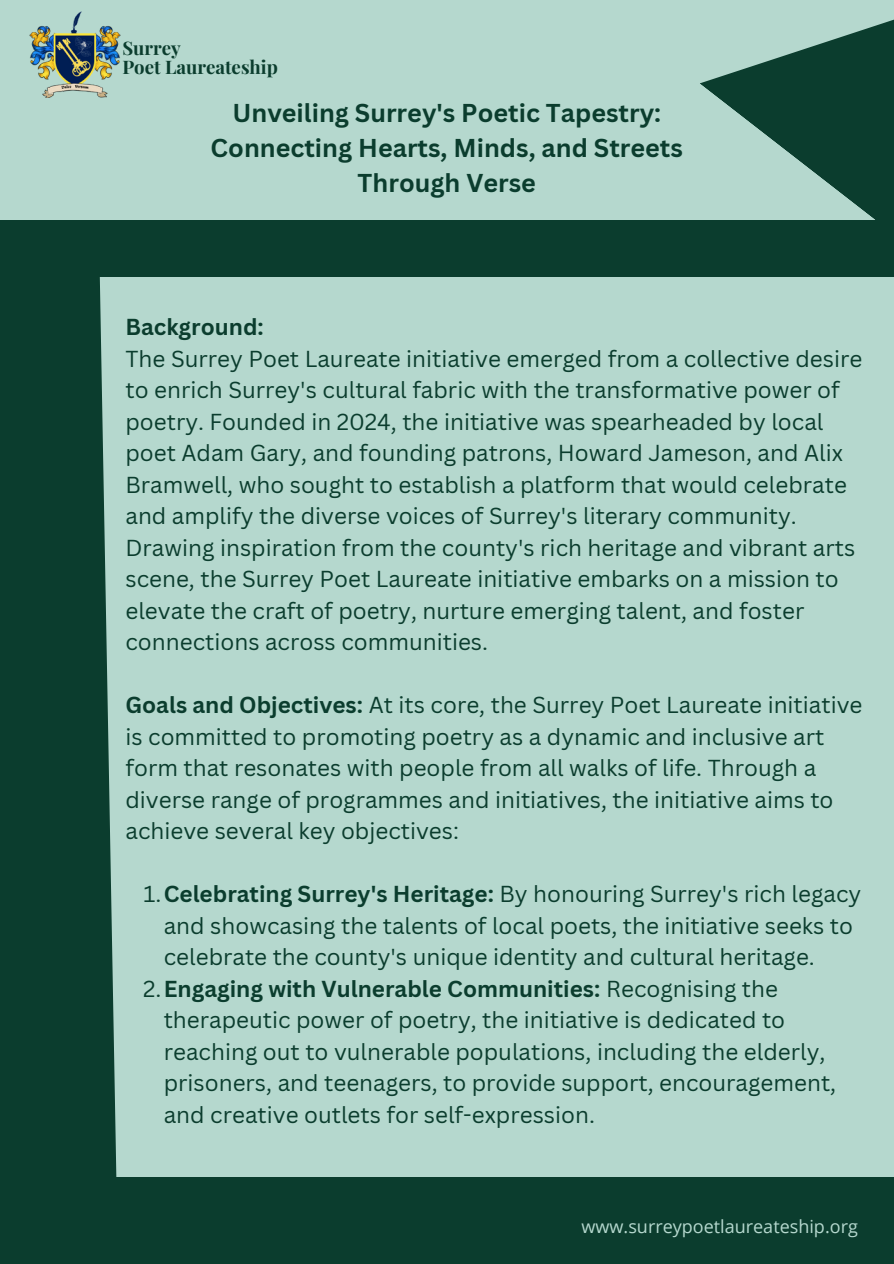
<style>
.page{position:relative;width:894px;height:1264px;background:#fff}
.page>*{position:absolute;margin:0;border:0;box-sizing:border-box;transform-origin:0 0}
.t1{font:700 25.2px/34.7px "Canva Sans";color:#0b3d2e;text-align:center}
.t2{font:22.5px/31.5px "Canva Sans";color:#0b3d2e}
.t3{font:700 18.6px/18.5px "Playfair Display";color:#0b3d2e}
.t4{font:18px "Open Sans";color:#b5d8ce}
.s1{font-weight:700}
</style>
<div class="page">
<div style="left:0;top:0;width:893px;height:1263px;background:#0b3d2e"></div>
<div style="left:0;top:0;width:893px;height:219px;background:#b5d8ce"></div>
<svg style="left:699px;top:20px;width:194px;height:200px;fill:#0b3d2e"></svg>
<img style="left:29px;top:12px;width:92px;height:86px">
<div style="left:100px;top:277px;width:793px;height:900px;background:#b5d8ce"></div>
<h3 class="t3" style="left:122px;top:38px;width:157px">Surrey<br>Poet Laureateship</h3>
<p class="t1" style="left:210px;top:95px;width:473px">Unveiling Surrey's Poetic Tapestry:<br>Connecting Hearts, Minds, and Streets<br>Through Verse</p>
<h1 class="t2" style="left:125px;top:310px;width:738px"><span class="s1">Background:<br></span>The Surrey Poet Laureate initiative emerged from a collective desire to enrich Surrey's cultural fabric with the transformative power of poetry. Founded in 2024, the initiative was spearheaded by local poet Adam Gary, and founding patrons, Howard Jameson, and Alix Bramwell, who sought to establish a platform that would celebrate and amplify the diverse voices of Surrey's literary community.<br>Drawing inspiration from the county's rich heritage and vibrant arts scene, the Surrey Poet Laureate initiative embarks on a mission to elevate the craft of poetry, nurture emerging talent, and foster connections across communities.</h1>
<h2 class="t2" style="left:125px;top:688px;width:738px"><span class="s1">Goals and Objectives:</span> At its core, the Surrey Poet Laureate initiative is committed to promoting poetry as a dynamic and inclusive art form that resonates with people from all walks of life. Through a diverse range of programmes and initiatives, the initiative aims to achieve several key objectives:</h2>
<h2 class="t2" style="left:164px;top:877px;width:698px;text-indent:-20px">1.<span class="s1">Celebrating Surrey's Heritage:</span> By honouring Surrey's rich legacy and showcasing the talents of local poets, the initiative seeks to celebrate the county's unique identity and cultural heritage.</h2>
<p class="t2" style="left:164px;top:972px;width:673px;text-indent:-21px">2.<span class="s1">Engaging with Vulnerable Communities:</span> Recognising the therapeutic power of poetry, the initiative is dedicated to reaching out to vulnerable populations, including the elderly, prisoners, and teenagers, to provide support, encouragement, and creative outlets for self-expression.</p>
<p class="t4" style="left:581px;top:1214px;width:278px">www.surreypoetlaureateship.org</p>
</div>
